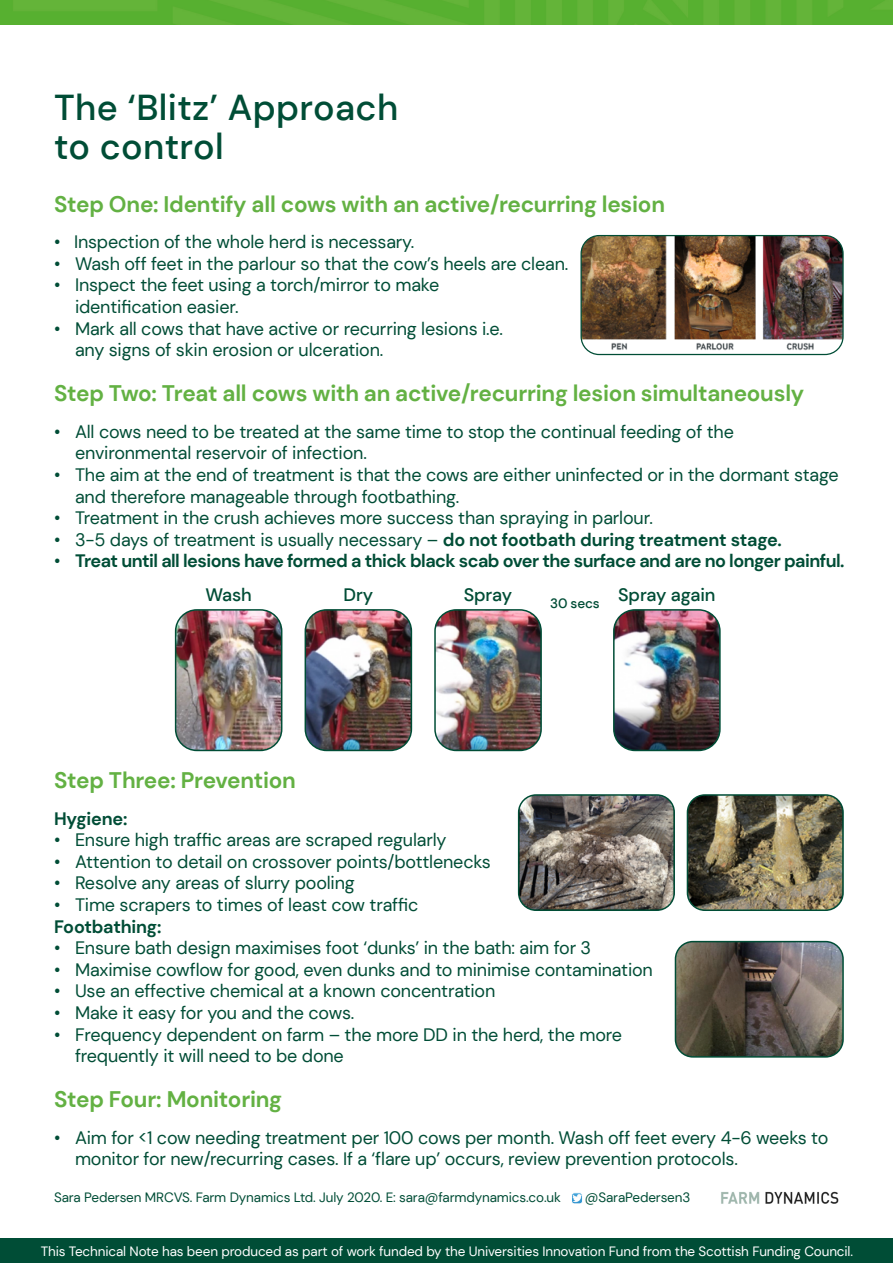
<style>
.page{position:relative;width:893px;height:1263px;background:#fff}
.page>*{position:absolute;margin:0;border:0;box-sizing:border-box;transform-origin:0 0}
.t1{font:500 36px "DM Sans";letter-spacing:.01em;color:#004d36}
.t2{font:700 22.5px "DM Sans";letter-spacing:-.01em;color:#63b143}
.t3{font:18px/21.6px "DM Sans";letter-spacing:-.01em;color:#004d36}
.t4{font:700 18px "DM Sans";letter-spacing:-.03em;color:#004d36}
.t5{font:500 18px "DM Sans";letter-spacing:-.01em;color:#004d36}
.t6{font:700 18px "DM Sans";letter-spacing:-.01em;color:#004d36}
.t7{font:13.5px "DM Sans";letter-spacing:-.01em;color:#fff}
.t8{font:13.5px "DM Sans";letter-spacing:-.01em;color:#004d36}
.t9{font:500 13.5px "DM Sans";letter-spacing:-.01em;color:#004d36}
.s1{font-weight:700}
.s2{font-weight:400}
</style>
<div class="page">
<img style="left:582px;top:236px;width:260px;height:118px">
<div style="left:580px;top:235px;width:264px;height:120px;border:1px solid #004d36;border-radius:18px"></div>
<img style="left:176px;top:612px;width:106px;height:138px">
<div style="left:175px;top:609px;width:107px;height:142px;border:2px solid #004d36;border-radius:21px"></div>
<img style="left:305px;top:612px;width:106px;height:138px">
<div style="left:305px;top:609px;width:107px;height:142px;border:2px solid #004d36;border-radius:21px"></div>
<img style="left:437px;top:612px;width:102px;height:136px">
<div style="left:434px;top:609px;width:108px;height:142px;border:2px solid #004d36;border-radius:21px"></div>
<img style="left:616px;top:612px;width:102px;height:136px">
<div style="left:613px;top:609px;width:108px;height:142px;border:2px solid #004d36;border-radius:21px"></div>
<img style="left:521px;top:797px;width:151px;height:111px">
<div style="left:518px;top:794px;width:157px;height:117px;border:2px solid #004d36;border-radius:17px"></div>
<img style="left:687px;top:797px;width:154px;height:111px">
<div style="left:687px;top:794px;width:157px;height:117px;border:2px solid #004d36;border-radius:17px"></div>
<img style="left:675px;top:941px;width:166px;height:114px">
<div style="left:675px;top:941px;width:169px;height:117px;border:2px solid #004d36;border-radius:17px"></div>
<div style="left:0;top:1238px;width:893px;height:25px;background:#004d36"></div>
<img style="left:721px;top:1192px;width:118px;height:12px">
<svg style="left:573px;top:1194px;width:8px;height:8px"></svg>
<div style="left:571px;top:1192px;width:12px;height:12px;border:1px solid #fff;border-radius:3px"></div>
<img style="left:0;top:0;width:893px;height:25px">
<p class="t1" style="left:54px;top:85px;width:346px">The ‘Blitz’ Approach</p>
<p class="t1" style="left:54px;top:124px;width:171px">to control</p>
<p class="t2" style="left:54px;top:190px;width:613px">Step One: Identify all cows with an active/recurring lesion</p>
<p class="t3" style="left:54px;top:231px;width:362px">• Inspection of the whole herd is necessary.</p>
<p class="t3" style="left:54px;top:253px;width:516px">• Wash off feet in the parlour so that the cow’s heels are clean.</p>
<p class="t3" style="left:75px;top:274px;width:366px;text-indent:-21px">• Inspect the feet using a torch/mirror to make identification easier.</p>
<p class="t3" style="left:75px;top:317px;width:430px;text-indent:-21px">• Mark all cows that have active or recurring lesions i.e. any signs of skin erosion or ulceration.</p>
<p class="t2" style="left:54px;top:379px;width:752px">Step Two: Treat all cows with an active/recurring lesion simultaneously</p>
<p class="t3" style="left:75px;top:421px;width:660px;text-indent:-21px">• All cows need to be treated at the same time to stop the continual feeding of the environmental reservoir of infection.</p>
<p class="t3" style="left:75px;top:464px;width:765px;text-indent:-21px">• The aim at the end of treatment is that the cows are either uninfected or in the dormant stage and therefore manageable through footbathing.</p>
<p class="t3" style="left:54px;top:507px;width:600px">• Treatment in the crush achieves more success than spraying in parlour.</p>
<p class="t3" style="left:54px;top:529px;width:729px">• 3-5 days of treatment is usually necessary – <span class="s1">do not footbath during treatment stage.</span></p>
<p class="t4" style="left:54px;top:550px;width:792px"><span class="s2">•</span> Treat until all lesions have formed a thick black scab over the surface and are no longer painful.</p>
<p class="t5" style="left:206px;top:584px;width:48px">Wash</p>
<p class="t5" style="left:344px;top:584px;width:31px">Dry</p>
<p class="t5" style="left:464px;top:584px;width:50px">Spray</p>
<p class="t5" style="left:618px;top:584px;width:99px">Spray again</p>
<p class="t9" style="left:550px;top:595px;width:51px">30 secs</p>
<p class="t2" style="left:54px;top:766px;width:243px">Step Three: Prevention</p>
<p class="t6" style="left:54px;top:807px;width:75px">Hygiene:</p>
<p class="t3" style="left:54px;top:829px;width:394px">• Ensure high traffic areas are scraped regularly</p>
<p class="t3" style="left:54px;top:851px;width:438px">• Attention to detail on crossover points/bottlenecks</p>
<p class="t3" style="left:54px;top:872px;width:302px">• Resolve any areas of slurry pooling</p>
<p class="t3" style="left:54px;top:894px;width:366px">• Time scrapers to times of least cow traffic</p>
<p class="t6" style="left:54px;top:915px;width:109px">Footbathing:</p>
<p class="t3" style="left:54px;top:937px;width:539px">• Ensure bath design maximises foot ‘dunks’ in the bath: aim for 3</p>
<p class="t3" style="left:54px;top:959px;width:600px">• Maximise cowflow for good, even dunks and to minimise contamination</p>
<p class="t3" style="left:54px;top:980px;width:443px">• Use an effective chemical at a known concentration</p>
<p class="t3" style="left:54px;top:1002px;width:302px">• Make it easy for you and the cows.</p>
<p class="t3" style="left:75px;top:1023px;width:549px;text-indent:-21px">• Frequency dependent on farm – the more DD in the herd, the more frequently it will need to be done</p>
<p class="t2" style="left:54px;top:1085px;width:230px">Step Four: Monitoring</p>
<p class="t3" style="left:75px;top:1127px;width:755px;text-indent:-21px">• Aim for &lt;1 cow needing treatment per 100 cows per month. Wash off feet every 4-6 weeks to monitor for new/recurring cases. If a ‘flare up’ occurs, review prevention protocols.</p>
<p class="t8" style="left:54px;top:1189px;width:508px">Sara Pedersen MRCVS. Farm Dynamics Ltd. July 2020. E: sara@farmdynamics.co.uk</p>
<p class="t8" style="left:585px;top:1189px;width:107px">@SaraPedersen3</p>
<p class="t7" style="left:41px;top:1242px;width:814px">This Technical Note has been produced as part of work funded by the Universities Innovation Fund from the Scottish Funding Council.</p>
</div>
